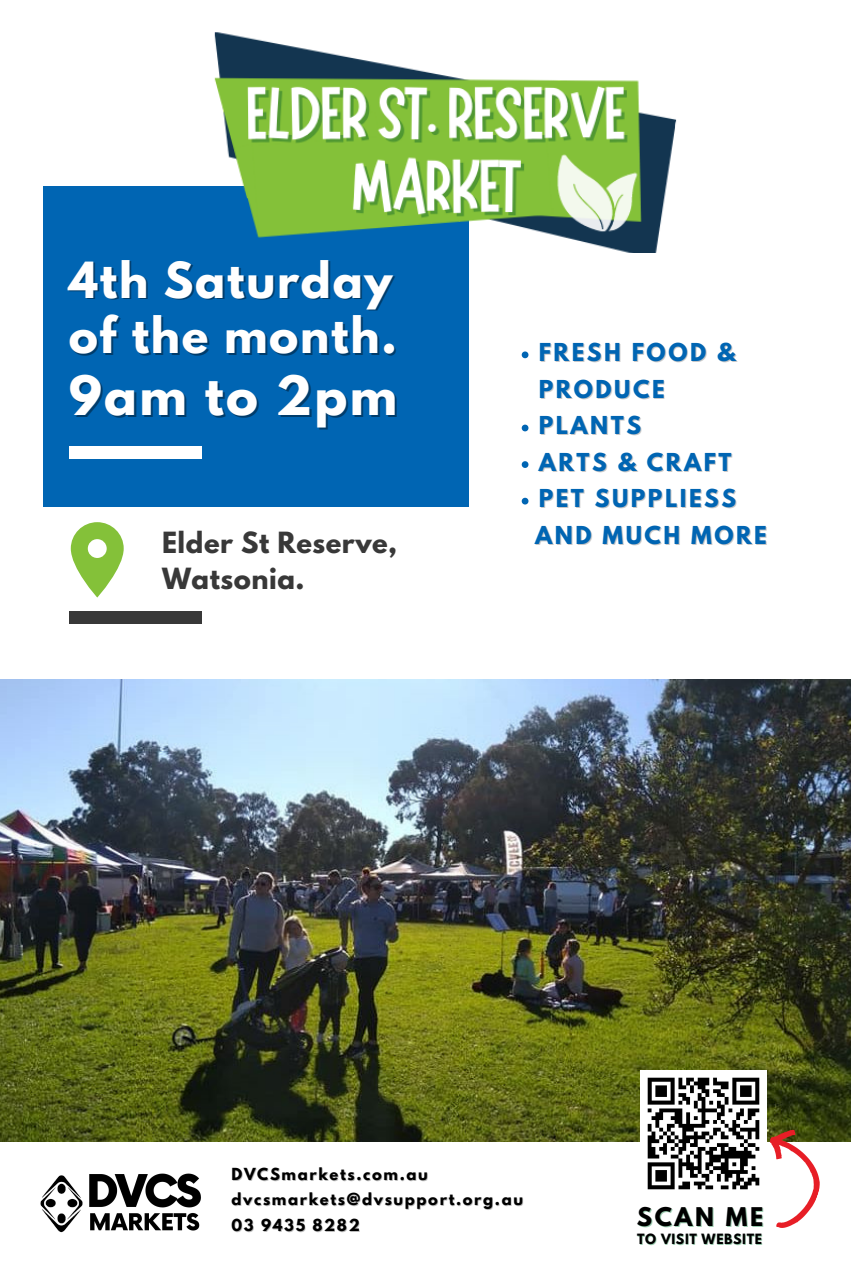
<style>
.page{position:relative;width:851px;height:1276px;background:#fff}
.page>*{position:absolute;margin:0;border:0;box-sizing:border-box;transform-origin:0 0}
.t1{font:700 48.07px "League Spartan";letter-spacing:.05em;color:#fff}
.t2{font:700 44.1px "League Spartan";letter-spacing:.04em;color:#fff}
.t3{font:700 25.88px "League Spartan";letter-spacing:.02em;color:#383838}
.t4{font:700 22.8px "League Spartan";letter-spacing:.12em;color:#000}
.t5{font:700 21.9px/36.6px "League Spartan";letter-spacing:.115em;color:#0065b3}
.t6{font:700 14.77px "League Spartan";letter-spacing:.11em;color:#000}
.t7{font:700 12.52px "League Spartan";letter-spacing:.05em;color:#000}
</style>
<div class="page">
<div style="left:43px;top:186px;width:425px;height:321px;background:#0065b3"></div>
<img style="left:0;top:679px;width:850px;height:462px">
<img style="left:214px;top:32px;width:463px;height:221px">
<div style="left:69px;top:446px;width:132px;height:13px;background:#fff"></div>
<div style="left:69px;top:611px;width:132px;height:12px;background:#383838"></div>
<img style="left:640px;top:1070px;width:126px;height:120px">
<svg style="left:744px;top:1123px;width:91px;height:105px"></svg>
<img style="left:33px;top:1123px;width:173px;height:110px">
<svg style="left:71px;top:522px;width:53px;height:75px"></svg>
<svg style="left:521px;top:351px;width:7px;height:7px"></svg>
<svg style="left:521px;top:425px;width:7px;height:6px"></svg>
<svg style="left:521px;top:461px;width:7px;height:7px"></svg>
<svg style="left:521px;top:498px;width:7px;height:6px"></svg>
<p class="t2" style="left:69px;top:258px;width:325px">4th Saturday</p>
<p class="t2" style="left:69px;top:313px;width:329px">of the month.</p>
<p class="t1" style="left:69px;top:372px;width:330px">9am to 2pm</p>
<p class="t3" style="left:162px;top:529px;width:237px">Elder St Reserve,</p>
<p class="t3" style="left:162px;top:565px;width:144px">Watsonia.</p>
<p class="t5" style="left:538px;top:337px;width:198px">FRESH FOOD &amp;<br>PRODUCE</p>
<p class="t5" style="left:538px;top:410px;width:104px">PLANTS</p>
<p class="t5" style="left:538px;top:446px;width:194px">ARTS &amp; CRAFT</p>
<p class="t5" style="left:538px;top:483px;width:199px">PET SUPPLIESS</p>
<p class="t5" style="left:535px;top:519px;width:233px">AND MUCH MORE</p>
<p class="t6" style="left:231px;top:1167px;width:198px">DVCSmarkets.com.au</p>
<p class="t6" style="left:231px;top:1192px;width:293px">dvcsmarkets@dvsupport.org.au</p>
<p class="t6" style="left:231px;top:1218px;width:130px">03 9435 8282</p>
<p class="t4" style="left:636px;top:1205px;width:128px">SCAN ME</p>
<p class="t7" style="left:637px;top:1232px;width:126px">TO VISIT WEBSITE</p>
</div>
